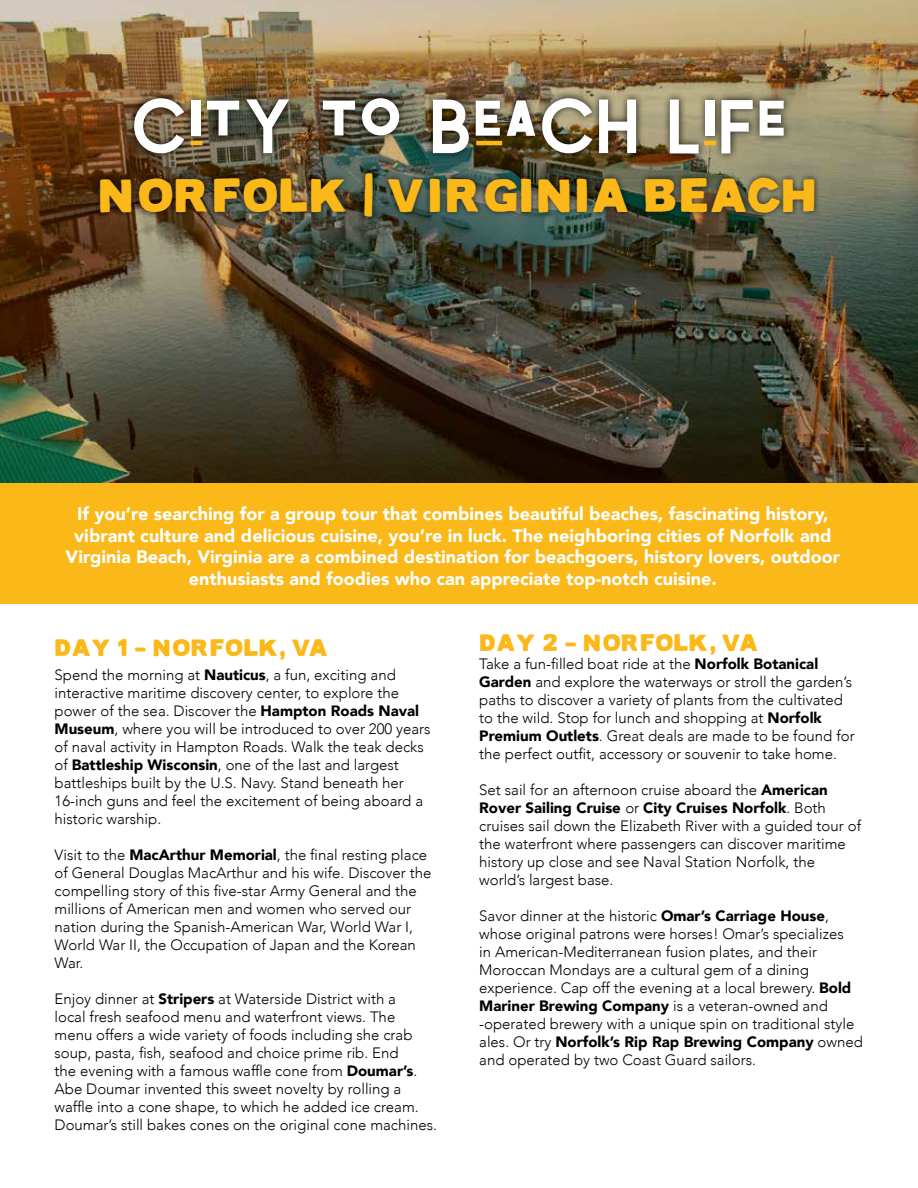
<style>
.page{position:relative;width:918px;height:1188px;background:#fff}
.page>*{position:absolute;margin:0;border:0;box-sizing:border-box;transform-origin:0 0}
.t1{font:112.65px "Quirk";color:#fff}
.t2{font:47.85px "Lance Sans Regular";color:#fab819}
.t3{font:24px "Lance Sans Regular";color:#fab819}
.t4{font:900 18px/21.6px "Avenir";color:#fff;text-align:center}
.t5{font:300 15px/18px "Avenir";color:#000}
.s1{font-weight:900}
</style>
<div class="page">
<img style="left:0;top:0;width:918px;height:483px">
<div style="left:94px;top:168px;width:727px;height:55px;background:#000;opacity:.75"></div>
<div style="left:126px;top:90px;width:666px;height:71px;background:#000;opacity:.89"></div>
<hr style="left:191px;top:141px;width:12px;height:4px;background:#fab819">
<hr style="left:704px;top:141px;width:12px;height:4px;background:#fab819">
<hr style="left:476px;top:141px;width:26px;height:4px;background:#fab819">
<div style="left:0;top:483px;width:918px;height:121px;background:#fab819"></div>
<h1 class="t1" style="left:131px;top:70px;width:658px">City to Beach Life</h1>
<h2 class="t2" style="left:98px;top:170px;width:723px">NORFOLK | VIRGINIA BEACH</h2>
<p class="t4" style="left:66px;top:503px;width:776px">If you’re searching for a group tour that combines beautiful beaches, fascinating history, vibrant culture and delicious cuisine, you’re in luck. The neighboring cities of Norfolk and Virginia Beach, Virginia are a combined destination for beachgoers, history lovers, outdoor enthusiasts and foodies who can appreciate top-notch cuisine.</p>
<h3 class="t3" style="left:55px;top:635px;width:276px">DAY 1 - NORFOLK, VA</h3>
<p class="t5" style="left:55px;top:666px;width:378px">Spend the morning at <span class="s1">Nauticus</span>, a fun, exciting and interactive maritime discovery center, to explore the power of the sea. Discover the <span class="s1">Hampton Roads Naval Museum</span>, where you will be introduced to over 200 years of naval activity in Hampton Roads. Walk the teak decks of <span class="s1">Battleship Wisconsin</span>, one of the last and largest battleships built by the U.S. Navy. Stand beneath her 16-inch guns and feel the excitement of being aboard a historic warship.</p>
<p class="t5" style="left:55px;top:846px;width:378px">Visit to the <span class="s1">MacArthur Memorial</span>, the final resting place of General Douglas MacArthur and his wife. Discover the compelling story of this five-star Army General and the millions of American men and women who served our nation during the Spanish-American War, World War I, World War II, the Occupation of Japan and the Korean War.</p>
<p class="t5" style="left:55px;top:990px;width:384px">Enjoy dinner at <span class="s1">Stripers</span> at Waterside District with a<br>local fresh seafood menu and waterfront views. The<br>menu offers a wide variety of foods including she crab soup, pasta, fish, seafood and choice prime rib. End<br>the evening with a famous waffle cone from <span class="s1">Doumar’s</span>.<br>Abe Doumar invented this sweet novelty by rolling a waffle into a cone shape, to which he added ice cream.<br>Doumar’s still bakes cones on the original cone machines.</p>
<h3 class="t3" style="left:479px;top:629px;width:282px">DAY 2 - NORFOLK, VA</h3>
<p class="t5" style="left:479px;top:655px;width:377px">Take a fun-filled boat ride at the <span class="s1">Norfolk Botanical Garden</span> and explore the waterways or stroll the garden’s paths to discover a variety of plants from the cultivated to the wild. Stop for lunch and shopping at <span class="s1">Norfolk Premium Outlets</span>. Great deals are made to be found for the perfect outfit, accessory or souvenir to take home.</p>
<p class="t5" style="left:479px;top:781px;width:383px">Set sail for an afternoon cruise aboard the <span class="s1">American Rover Sailing Cruise</span> or <span class="s1">City Cruises Norfolk</span>. Both cruises sail down the Elizabeth River with a guided tour of the waterfront where passengers can discover maritime history up close and see Naval Station Norfolk, the world’s largest base.</p>
<p class="t5" style="left:479px;top:907px;width:385px">Savor dinner at the historic <span class="s1">Omar’s Carriage House</span>, whose original patrons were horses! Omar’s specializes<br>in American-Mediterranean fusion plates, and their Moroccan Mondays are a cultural gem of a dining experience. Cap off the evening at a local brewery. <span class="s1">Bold Mariner Brewing Company</span> is a veteran-owned and -operated brewery with a unique spin on traditional style ales. Or try <span class="s1">Norfolk’s Rip Rap Brewing Company</span> owned and operated by two Coast Guard sailors.</p>
</div>
